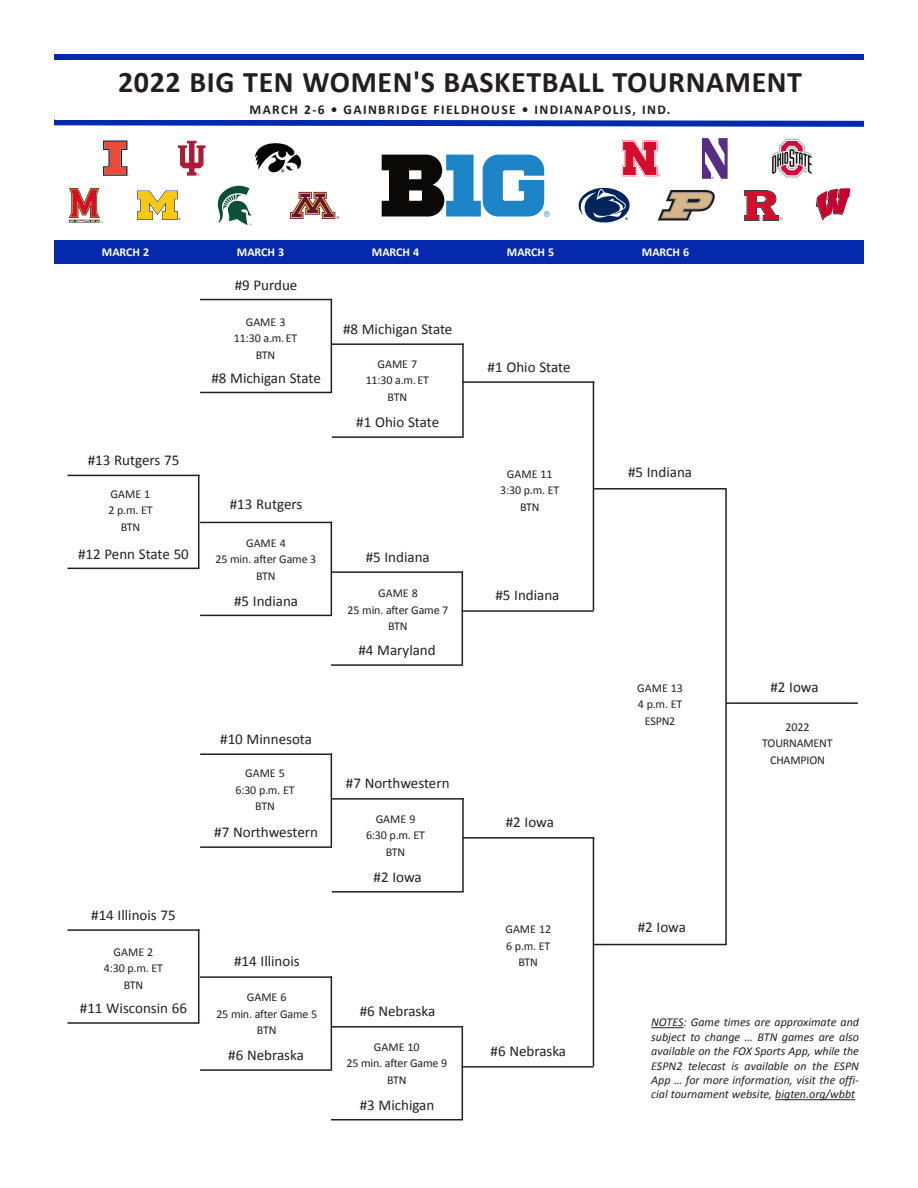
<style>
.page{position:relative;width:918px;height:1188px;background:#fff}
.page>*{position:absolute;margin:0;border:0;box-sizing:border-box;transform-origin:0 0}
.t1{font:700 30px "Calibri";letter-spacing:.02em;color:#231f20}
.t2{font:15px "Calibri";color:#231f20}
.t3{font:700 13.5px "Calibri";letter-spacing:.1em;color:#231f20}
.t4{font:12px "Calibri";letter-spacing:-.015em;color:#231f20}
.t5{font:italic 12px/14.4px "Calibri";color:#231f20;text-align:justify}
.t6{font:700 12px "Calibri";color:#fff}
</style>
<div class="page">
<div style="left:54px;top:54px;width:810px;height:6px;background:#0429ad"></div>
<svg style="left:54px;top:119px;width:810px;height:8px"></svg>
<hr style="left:331px;top:754px;width:1px;height:93px;background:#231f20">
<hr style="left:200px;top:753px;width:132px;height:2px;background:#231f20">
<hr style="left:200px;top:846px;width:132px;height:2px;background:#231f20">
<hr style="left:198px;top:929px;width:1px;height:94px;background:#231f20">
<hr style="left:68px;top:929px;width:131px;height:2px;background:#231f20">
<hr style="left:68px;top:1022px;width:131px;height:2px;background:#231f20">
<hr style="left:331px;top:976px;width:1px;height:94px;background:#231f20">
<hr style="left:200px;top:976px;width:132px;height:2px;background:#231f20">
<hr style="left:200px;top:1069px;width:132px;height:2px;background:#231f20">
<hr style="left:462px;top:798px;width:2px;height:93px;background:#231f20">
<hr style="left:332px;top:798px;width:132px;height:2px;background:#231f20">
<hr style="left:332px;top:891px;width:132px;height:2px;background:#231f20">
<hr style="left:462px;top:1026px;width:1px;height:93px;background:#231f20">
<hr style="left:331px;top:1026px;width:132px;height:2px;background:#231f20">
<hr style="left:331px;top:1119px;width:132px;height:1px;background:#231f20">
<hr style="left:331px;top:299px;width:1px;height:93px;background:#231f20">
<hr style="left:200px;top:299px;width:132px;height:1px;background:#231f20">
<hr style="left:200px;top:392px;width:132px;height:1px;background:#231f20">
<hr style="left:198px;top:475px;width:1px;height:93px;background:#231f20">
<hr style="left:68px;top:475px;width:131px;height:1px;background:#231f20">
<hr style="left:68px;top:568px;width:131px;height:1px;background:#231f20">
<hr style="left:331px;top:522px;width:1px;height:93px;background:#231f20">
<hr style="left:200px;top:522px;width:132px;height:1px;background:#231f20">
<hr style="left:200px;top:615px;width:132px;height:1px;background:#231f20">
<hr style="left:462px;top:344px;width:2px;height:93px;background:#231f20">
<hr style="left:332px;top:343px;width:132px;height:2px;background:#231f20">
<hr style="left:332px;top:436px;width:132px;height:2px;background:#231f20">
<hr style="left:462px;top:571px;width:1px;height:94px;background:#231f20">
<hr style="left:331px;top:571px;width:132px;height:2px;background:#231f20">
<hr style="left:331px;top:664px;width:132px;height:2px;background:#231f20">
<hr style="left:462px;top:610px;width:132px;height:2px;background:#231f20">
<hr style="left:462px;top:381px;width:132px;height:2px;background:#231f20">
<hr style="left:593px;top:381px;width:1px;height:229px;background:#231f20">
<hr style="left:594px;top:488px;width:132px;height:2px;background:#231f20">
<hr style="left:462px;top:1066px;width:132px;height:2px;background:#231f20">
<hr style="left:462px;top:837px;width:132px;height:2px;background:#231f20">
<hr style="left:593px;top:837px;width:1px;height:229px;background:#231f20">
<hr style="left:594px;top:944px;width:132px;height:1px;background:#231f20">
<hr style="left:725px;top:488px;width:2px;height:457px;background:#231f20">
<hr style="left:726px;top:702px;width:132px;height:2px;background:#231f20">
<div style="left:54px;top:240px;width:810px;height:24px;background:#0429ad"></div>
<svg style="left:103px;top:140px;width:26px;height:36px"></svg>
<svg style="left:178px;top:141px;width:28px;height:35px"></svg>
<svg style="left:255px;top:143px;width:47px;height:30px"></svg>
<svg style="left:69px;top:188px;width:34px;height:35px"></svg>
<svg style="left:137px;top:191px;width:43px;height:29px"></svg>
<svg style="left:218px;top:186px;width:34px;height:39px"></svg>
<svg style="left:290px;top:192px;width:49px;height:27px"></svg>
<svg style="left:622px;top:141px;width:38px;height:35px"></svg>
<svg style="left:772px;top:138px;width:40px;height:40px"></svg>
<svg style="left:578px;top:187px;width:52px;height:36px"></svg>
<svg style="left:658px;top:190px;width:57px;height:31px"></svg>
<svg style="left:744px;top:190px;width:38px;height:31px"></svg>
<svg style="left:815px;top:188px;width:36px;height:33px"></svg>
<svg style="left:382px;top:155px;width:168px;height:62px"></svg>
<svg style="left:702px;top:138px;width:26px;height:41px"></svg>
<hr style="left:651px;top:1027px;width:33px;height:1px;background:#231f20">
<hr style="left:775px;top:1099px;width:80px;height:1px;background:#231f20">
<p class="t1" style="left:118px;top:61px;width:686px">2022 BIG TEN WOMEN'S BASKETBALL TOURNAMENT</p>
<p class="t3" style="left:250px;top:100px;width:422px">MARCH 2-6 • GAINBRIDGE FIELDHOUSE • INDIANAPOLIS, IND.</p>
<p class="t6" style="left:102px;top:244px;width:49px">MARCH 2</p>
<p class="t6" style="left:237px;top:244px;width:49px">MARCH 3</p>
<p class="t6" style="left:372px;top:244px;width:49px">MARCH 4</p>
<p class="t6" style="left:507px;top:244px;width:49px">MARCH 5</p>
<p class="t6" style="left:642px;top:244px;width:49px">MARCH 6</p>
<p class="t2" style="left:88px;top:450px;width:93px">#13 Rutgers 75</p>
<p class="t4" style="left:111px;top:486px;width:41px">GAME 1</p>
<p class="t4" style="left:108px;top:502px;width:46px">2 p.m. ET</p>
<p class="t4" style="left:121px;top:519px;width:21px">BTN</p>
<p class="t2" style="left:78px;top:543px;width:112px">#12 Penn State 50</p>
<p class="t2" style="left:235px;top:274px;width:64px">#9 Purdue</p>
<p class="t4" style="left:246px;top:313px;width:41px">GAME 3</p>
<p class="t4" style="left:234px;top:330px;width:65px">11:30 a.m.ET</p>
<p class="t4" style="left:256px;top:346px;width:21px">BTN</p>
<p class="t2" style="left:211px;top:367px;width:111px">#8 Michigan State</p>
<p class="t2" style="left:343px;top:319px;width:111px">#8 Michigan State</p>
<p class="t4" style="left:378px;top:355px;width:41px">GAME 7</p>
<p class="t4" style="left:366px;top:372px;width:65px">11:30 a.m.ET</p>
<p class="t4" style="left:388px;top:388px;width:21px">BTN</p>
<p class="t2" style="left:356px;top:412px;width:84px">#1 Ohio State</p>
<p class="t2" style="left:230px;top:493px;width:74px">#13 Rutgers</p>
<p class="t4" style="left:246px;top:534px;width:41px">GAME 4</p>
<p class="t4" style="left:216px;top:551px;width:102px">25 min. after Game 3</p>
<p class="t4" style="left:256px;top:567px;width:21px">BTN</p>
<p class="t2" style="left:234px;top:590px;width:66px">#5 Indiana</p>
<p class="t2" style="left:366px;top:547px;width:66px">#5 Indiana</p>
<p class="t4" style="left:378px;top:585px;width:41px">GAME 8</p>
<p class="t4" style="left:348px;top:601px;width:102px">25 min. after Game 7</p>
<p class="t4" style="left:388px;top:618px;width:21px">BTN</p>
<p class="t2" style="left:358px;top:640px;width:79px">#4 Maryland</p>
<p class="t2" style="left:220px;top:729px;width:93px">#10 Minnesota</p>
<p class="t4" style="left:245px;top:765px;width:41px">GAME 5</p>
<p class="t4" style="left:235px;top:782px;width:61px">6:30 p.m. ET</p>
<p class="t4" style="left:255px;top:798px;width:21px">BTN</p>
<p class="t2" style="left:214px;top:822px;width:105px">#7 Northwestern</p>
<p class="t2" style="left:91px;top:904px;width:86px">#14 Illinois 75</p>
<p class="t4" style="left:114px;top:944px;width:41px">GAME 2</p>
<p class="t4" style="left:104px;top:960px;width:61px">4:30 p.m. ET</p>
<p class="t4" style="left:124px;top:977px;width:21px">BTN</p>
<p class="t2" style="left:80px;top:998px;width:109px">#11 Wisconsin 66</p>
<p class="t2" style="left:234px;top:951px;width:67px">#14 Illinois</p>
<p class="t4" style="left:247px;top:989px;width:41px">GAME 6</p>
<p class="t4" style="left:216px;top:1006px;width:102px">25 min. after Game 5</p>
<p class="t4" style="left:257px;top:1022px;width:21px">BTN</p>
<p class="t2" style="left:228px;top:1045px;width:77px">#6 Nebraska</p>
<p class="t2" style="left:346px;top:773px;width:105px">#7 Northwestern</p>
<p class="t4" style="left:376px;top:810px;width:41px">GAME 9</p>
<p class="t4" style="left:366px;top:827px;width:61px">6:30 p.m. ET</p>
<p class="t4" style="left:386px;top:843px;width:21px">BTN</p>
<p class="t2" style="left:374px;top:867px;width:50px">#2 Iowa</p>
<p class="t2" style="left:360px;top:1001px;width:77px">#6 Nebraska</p>
<p class="t4" style="left:374px;top:1039px;width:47px">GAME 10</p>
<p class="t4" style="left:346px;top:1055px;width:102px">25 min. after Game 9</p>
<p class="t4" style="left:387px;top:1072px;width:21px">BTN</p>
<p class="t2" style="left:360px;top:1095px;width:76px">#3 Michigan</p>
<p class="t2" style="left:488px;top:357px;width:84px">#1 Ohio State</p>
<p class="t4" style="left:507px;top:465px;width:47px">GAME 11</p>
<p class="t4" style="left:500px;top:482px;width:61px">3:30 p.m. ET</p>
<p class="t4" style="left:520px;top:498px;width:21px">BTN</p>
<p class="t2" style="left:495px;top:584px;width:66px">#5 Indiana</p>
<p class="t2" style="left:506px;top:811px;width:50px">#2 Iowa</p>
<p class="t4" style="left:505px;top:921px;width:47px">GAME 12</p>
<p class="t4" style="left:506px;top:937px;width:46px">6 p.m. ET</p>
<p class="t4" style="left:519px;top:954px;width:21px">BTN</p>
<p class="t2" style="left:491px;top:1041px;width:77px">#6 Nebraska</p>
<p class="t2" style="left:628px;top:461px;width:66px">#5 Indiana</p>
<p class="t4" style="left:637px;top:680px;width:47px">GAME 13</p>
<p class="t4" style="left:638px;top:696px;width:46px">4 p.m. ET</p>
<p class="t4" style="left:645px;top:713px;width:32px">ESPN2</p>
<p class="t2" style="left:638px;top:917px;width:50px">#2 Iowa</p>
<p class="t2" style="left:770px;top:677px;width:50px">#2 Iowa</p>
<p class="t4" style="left:785px;top:718px;width:26px">2022</p>
<p class="t4" style="left:762px;top:735px;width:72px">TOURNAMENT</p>
<p class="t4" style="left:770px;top:751px;width:56px">CHAMPION</p>
<p class="t5" style="left:651px;top:1015px;width:209px">NOTES: Game times are approximate and subject to change … BTN games are also available on the FOX Sports App, while the ESPN2 telecast is available on the ESPN App … for more information, visit the offi&shy;cial tournament website, bigten.org/wbbt</p>
</div>
